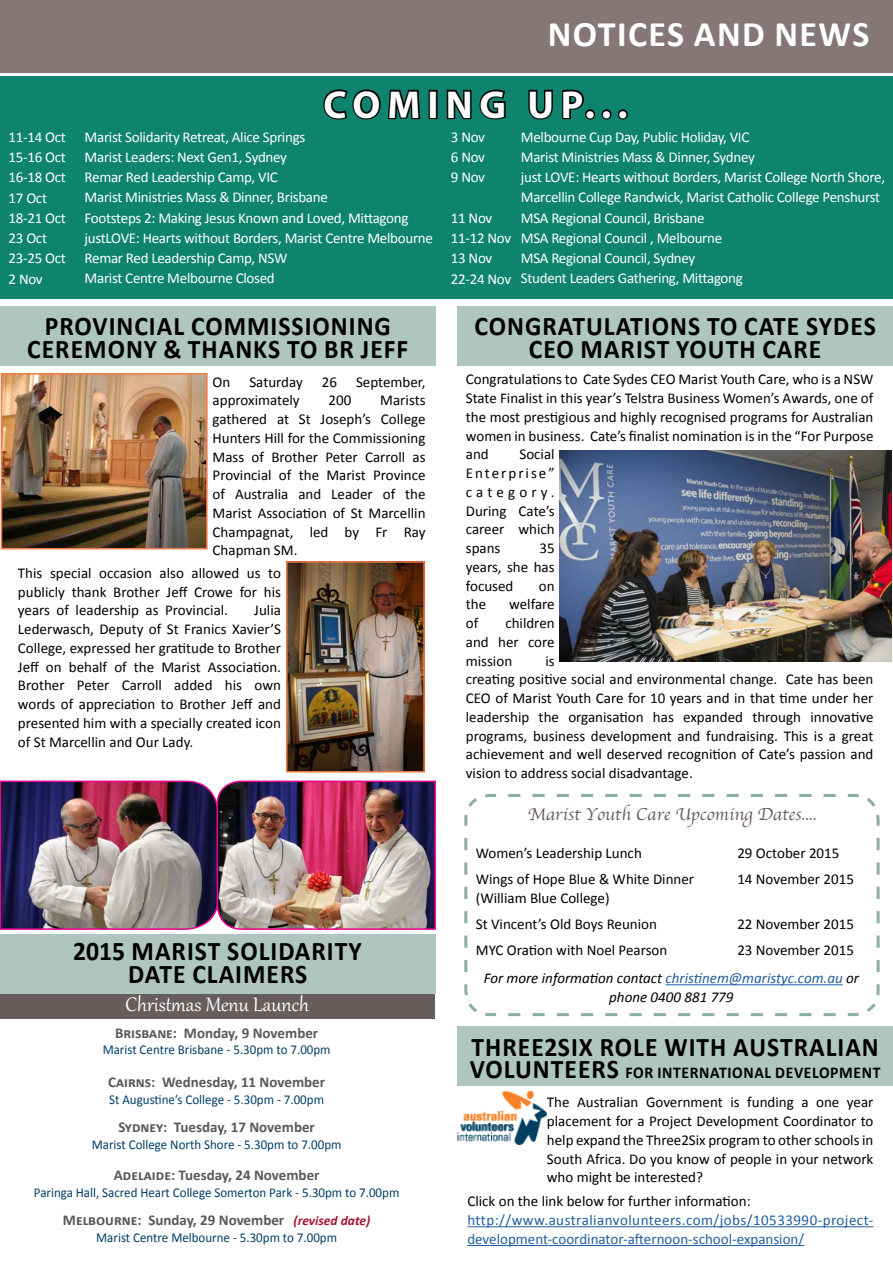
<style>
.page{position:relative;width:893px;height:1263px;background:#fff}
.page>*{position:absolute;margin:0;border:0;box-sizing:border-box;transform-origin:0 0}
.t1{font:700 39px "Myriad Pro";letter-spacing:.18em;color:#fff}
.t2{font:700 36px "Calibri";letter-spacing:.04em;color:#fff}
.t3{font:700 27px/22.5px "Calibri";letter-spacing:.04em;color:#000;text-align:center;scale:.95 1}
.t4{font:24px "Gabriola";color:#fff}
.t5{font:18px "Apple Chancery";color:#685d5d}
.t6{font:700 16.5px "Calibri";letter-spacing:.04em;color:#000;scale:.95 1}
.t7{font:15px/18.8px "Calibri";color:#000;text-align:justify}
.t8{font:15px/20.2px "Calibri";letter-spacing:-.02em;color:#fff}
.t9{font:700 15px "Calibri";color:#595959}
.t10{font:15px/18.8px "Calibri";letter-spacing:.015em;color:#215e9e}
.t11{font:italic 15px/27.8px "Calibri";color:#000}
.t12{font:13.5px "Calibri";color:#003e68;scale:.96 1}
.s1{font-style:italic;font-size:13.5px;color:#a61536}
.s2{font-style:normal}
.s3{color:#215e9e}
.s4{font-size:27px}
</style>
<div class="page">
<div style="left:0;top:0;width:893px;height:72px;background:#857777"></div>
<div style="left:0;top:77px;width:893px;height:222px;background:#0e846f"></div>
<svg style="left:323px;top:89px;width:98px;height:31px"></svg>
<div style="left:429px;top:90px;width:9px;height:29px;border:3px solid #000"></div>
<svg style="left:446px;top:89px;width:60px;height:31px"></svg>
<svg style="left:528px;top:89px;width:25px;height:31px"></svg>
<svg style="left:562px;top:89px;width:24px;height:31px"></svg>
<div style="left:585px;top:109px;width:10px;height:11px;border:3px solid #000;border-radius:50%"></div>
<div style="left:601px;top:109px;width:10px;height:11px;border:3px solid #000;border-radius:50%"></div>
<div style="left:618px;top:109px;width:10px;height:11px;border:3px solid #000;border-radius:50%"></div>
<div style="left:0;top:306px;width:436px;height:59px;background:#aec6bd"></div>
<hr style="left:467px;top:1226px;width:406px;height:1px;background:#215e9e">
<hr style="left:467px;top:1245px;width:337px;height:1px;background:#215e9e">
<div style="left:457px;top:306px;width:436px;height:59px;background:#aec6bd"></div>
<img style="left:560px;top:450px;width:332px;height:212px">
<svg style="left:464px;top:794px;width:416px;height:223px"></svg>
<div style="left:457px;top:1026px;width:436px;height:60px;background:#aec6bd"></div>
<img style="left:457px;top:1091px;width:90px;height:53px">
<div style="left:0;top:934px;width:436px;height:59px;background:#aec6bd"></div>
<div style="left:0;top:994px;width:434px;height:25px;background:#685d5d"></div>
<img style="left:0;top:780px;width:436px;height:150px">
<img style="left:289px;top:564px;width:133px;height:205px">
<div style="left:286px;top:561px;width:139px;height:211px;border:2px solid #f47a49"></div>
<img style="left:0;top:373px;width:208px;height:177px">
<h2 class="t2" style="left:548px;top:11px;width:323px">NOTICES AND NEWS</h2>
<h1 class="t1" style="left:323px;top:79px;width:306px">COMING UP...</h1>
<p class="t8" style="left:9px;top:127px;width:59px">11-14 Oct<br>15-16 Oct<br>16-18 Oct<br>17 Oct<br>18-21 Oct<br>23 Oct<br>23-25 Oct<br>2 Nov</p>
<p class="t8" style="left:85px;top:127px;width:350px">Marist Solidarity Retreat, Alice Springs<br>Marist Leaders: Next Gen1, Sydney<br>Remar Red Leadership Camp, VIC<br>Marist Ministries Mass &amp; Dinner, Brisbane<br>Footsteps 2: Making Jesus Known and Loved, Mittagong justLOVE: Hearts without Borders, Marist Centre Melbourne Remar Red Leadership Camp, NSW<br>Marist Centre Melbourne Closed</p>
<p class="t8" style="left:451px;top:127px;width:36px;text-align:justify">3 Nov 6 Nov 9 Nov</p>
<p class="t8" style="left:451px;top:208px;width:62px">11 Nov<br>11-12 Nov<br>13 Nov<br>22-24 Nov</p>
<p class="t8" style="left:521px;top:127px;width:366px">Melbourne Cup Day, Public Holiday, VIC<br>Marist Ministries Mass &amp; Dinner, Sydney<br>just LOVE: Hearts without Borders, Marist College North Shore, Marcellin College Randwick, Marist Catholic College Penshurst MSA Regional Council, Brisbane<br>MSA Regional Council , Melbourne<br>MSA Regional Council, Sydney<br>Student Leaders Gathering, Mittagong</p>
<h3 class="t3" style="left:27px;top:315px;width:403px">PROVINCIAL COMMISSIONING<br>CEREMONY &amp; THANKS TO BR JEFF</h3>
<p class="t7" style="left:213px;top:372px;width:19px">On</p>
<p class="t7" style="left:249px;top:372px;width:55px">Saturday</p>
<p class="t7" style="left:322px;top:372px;width:17px">26</p>
<p class="t7" style="left:356px;top:372px;width:71px">September,</p>
<p class="t7" style="left:213px;top:391px;width:89px">approximately</p>
<p class="t7" style="left:329px;top:391px;width:24px">200</p>
<p class="t7" style="left:213px;top:391px;width:214px;text-indent:168px">Marists gathered at St Joseph’s College Hunters Hill for the Commissioning Mass of Brother Peter Carroll as Provincial of the Marist Province of Australia and Leader of the Marist Association of St Marcellin Champagnat, led by Fr Ray Chapman SM.</p>
<p class="t7" style="left:18px;top:563px;width:265px">This special occasion also allowed us to publicly thank Brother Jeff Crowe for his years of leadership as Provincial.</p>
<p class="t7" style="left:18px;top:601px;width:265px;text-indent:236px">Julia Lederwasch, Deputy of St Franics Xavier’S College, expressed her gratitude to Brother Jeff on behalf of the Marist Association.<br>Brother Peter Carroll added his own words of appreciation to Brother Jeff and presented him with a specially created icon of St Marcellin and Our Lady.</p>
<h3 class="t3" style="left:73px;top:940px;width:305px">2015 MARIST SOLIDARITY<br>DATE CLAIMERS</h3>
<h3 class="t4" style="left:125px;top:988px;width:185px">Christmas Menu Launch</h3>
<p class="t9" style="left:115px;top:1023px;width:205px">Brisbane: Monday, 9 November</p>
<p class="t12" style="left:103px;top:1041px;width:239px">Marist Centre Brisbane - 5.30pm to 7.00pm</p>
<p class="t9" style="left:108px;top:1073px;width:218px">Cairns: Wednesday, 11 November</p>
<p class="t12" style="left:109px;top:1091px;width:225px">St Augustine’s College - 5.30pm - 7.00pm</p>
<p class="t9" style="left:118px;top:1118px;width:198px">Sydney: Tuesday, 17 November</p>
<p class="t12" style="left:92px;top:1136px;width:262px">Marist College North Shore - 5.30pm to 7.00pm</p>
<p class="t9" style="left:114px;top:1166px;width:207px">Adelaide: Tuesday, 24 November</p>
<p class="t12" style="left:34px;top:1184px;width:382px">Paringa Hall, Sacred Heart College Somerton Park - 5.30pm to 7.00pm</p>
<p class="t9" style="left:63px;top:1211px;width:309px">Melbourne: Sunday, 29 November <span class="s1">(revised date)</span></p>
<p class="t12" style="left:96px;top:1229px;width:252px">Marist Centre Melbourne - 5.30pm to 7.00pm</p>
<h3 class="t3" style="left:474px;top:315px;width:424px">CONGRATULATIONS TO CATE SYDES<br>CEO MARIST YOUTH CARE</h3>
<p class="t7" style="left:466px;top:370px;width:409px">Congratulations to Cate Sydes CEO Marist Youth Care, who is a NSW State Finalist in this year’s Telstra Business Women’s Awards, one of the most prestigious and highly recognised programs for Australian women in business. Cate’s finalist nomination is in the “For Purpose and</p>
<p class="t7" style="left:466px;top:445px;width:90px;text-indent:54px">Social Enterprise” category.<br>During Cate’s career which spans</p>
<p class="t7" style="left:466px;top:539px;width:90px;text-indent:74px">35 years, she has focused</p>
<p class="t7" style="left:539px;top:576px;width:17px">on</p>
<p class="t7" style="left:466px;top:595px;width:22px">the</p>
<p class="t7" style="left:509px;top:595px;width:47px">welfare</p>
<p class="t7" style="left:466px;top:614px;width:14px">of</p>
<p class="t7" style="left:466px;top:614px;width:90px;text-indent:40px">children and her core mission</p>
<p class="t7" style="left:466px;top:651px;width:409px;text-align:left;text-indent:80px">is<br>creating positive social and environmental change. Cate has been CEO of Marist Youth Care for 10 years and in that time under her leadership the organisation has expanded through innovative programs, business development and fundraising. This is a great achievement and well deserved recognition of Cate’s passion and vision to address social disadvantage.</p>
<p class="t5" style="left:528px;top:800px;width:290px">Marist Youth Care Upcoming Dates....</p>
<p class="t7" style="left:476px;top:843px;width:168px">Women’s Leadership Lunch</p>
<p class="t7" style="left:737px;top:843px;width:104px">29 October 2015</p>
<p class="t7" style="left:476px;top:870px;width:220px">Wings of Hope Blue &amp; White Dinner</p>
<p class="t7" style="left:737px;top:870px;width:118px">14 November 2015</p>
<p class="t7" style="left:476px;top:885px;width:183px;line-height:26.2px">(William Blue College)<br>St Vincent’s Old Boys Reunion</p>
<p class="t7" style="left:737px;top:915px;width:118px">22 November 2015</p>
<p class="t11" style="left:484px;top:936px;width:377px;text-indent:254px"><span class="s2">23 November 2015<br></span>For more information contact <span class="s3">christinem@maristyc.com.au</span> or</p>
<p class="t11" style="left:609px;top:982px;width:126px">phone 0400 881 779</p>
<h3 class="t3" style="left:471px;top:1035px;width:430px">THREE2SIX ROLE WITH AUSTRALIAN</h3>
<p class="t6" style="left:470px;top:1062px;width:434px"><span class="s4">VOLUNTEERS</span> FOR INTERNATIONAL DEVELOPMENT</p>
<p class="t7" style="left:476px;top:941px;width:193px">MYC Oration with Noel Pearson</p>
<p class="t7" style="left:547px;top:1093px;width:328px">The Australian Government is funding a one year placement for a Project Development Coordinator to help expand the Three2Six program to other schools in South Africa. Do you know of people in your network who might be interested?</p>
<p class="t7" style="left:467px;top:1192px;width:285px">Click on the link below for further information:</p>
<p class="t10" style="left:467px;top:1211px;width:408px">http://www.australianvolunteers.com/jobs/10533990-project&shy;development-coordinator-afternoon-school-expansion/</p>
</div>
